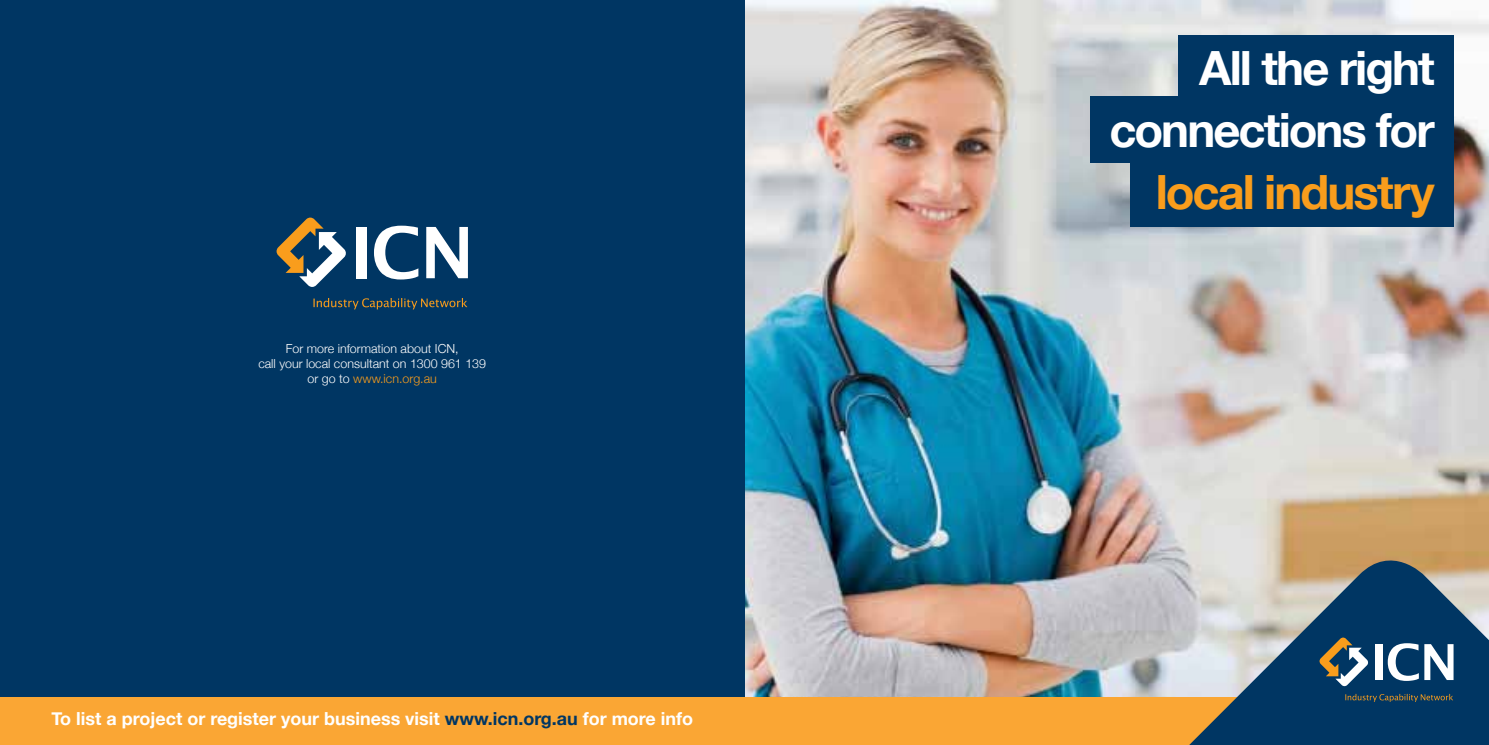
<style>
.page{position:relative;width:1489px;height:745px;background:#fff}
.page>*{position:absolute;margin:0;border:0;box-sizing:border-box;transform-origin:0 0}
.t1{font:700 47.12px/62px "Helvetica Neue";letter-spacing:-.045em;color:#fff;text-align:right}
.t2{font:700 47.12px "Helvetica Neue";letter-spacing:-.04em;color:#f99d1c}
.t3{font:700 18px "Helvetica Neue";color:#fff}
.t4{font:300 12.38px/14.9px "Helvetica Neue";color:#fff;text-align:center}
.s1{color:#f99d1c}
.s2{color:#003663}
</style>
<div class="page">
<img style="left:744px;top:0;width:744px;height:697px">
<div style="left:1177px;top:35px;width:276px;height:67px;background:#003663"></div>
<div style="left:1089px;top:96px;width:364px;height:67px;background:#003663"></div>
<div style="left:1130px;top:160px;width:323px;height:67px;background:#003663"></div>
<div style="left:0;top:0;width:744px;height:744px;background:#003663"></div>
<div style="left:0;top:697px;width:1488px;height:47px;background:#faa634"></div>
<svg style="left:1032px;top:542px;width:456px;height:202px"></svg>
<div style="left:1375px;top:643px;width:7px;height:36px;background:#fff"></div>
<svg style="left:1387px;top:642px;width:31px;height:38px"></svg>
<svg style="left:1424px;top:643px;width:29px;height:36px"></svg>
<svg style="left:1319px;top:637px;width:49px;height:48px"></svg>
<svg style="left:1345px;top:693px;width:107px;height:8px"></svg>
<div style="left:356px;top:227px;width:11px;height:51px;background:#fff"></div>
<svg style="left:374px;top:225px;width:44px;height:54px"></svg>
<svg style="left:426px;top:227px;width:42px;height:51px"></svg>
<svg style="left:276px;top:217px;width:70px;height:70px"></svg>
<svg style="left:313px;top:298px;width:154px;height:11px"></svg>
<p class="t4" style="left:258px;top:340px;width:229px">For more information about ICN,<br>call your local consultant on 1300 961 139 or go to <span class="s1">www.icn.org.au</span></p>
<h2 class="t3" style="left:51px;top:702px;width:643px">To list a project or register your business visit <span class="s2">www.icn.org.au</span> for more info</h2>
<h1 class="t1" style="left:1109px;top:34px;width:327px">All the right connections for</h1>
<h1 class="t2" style="left:1155px;top:149px;width:280px">local industry</h1>
</div>
